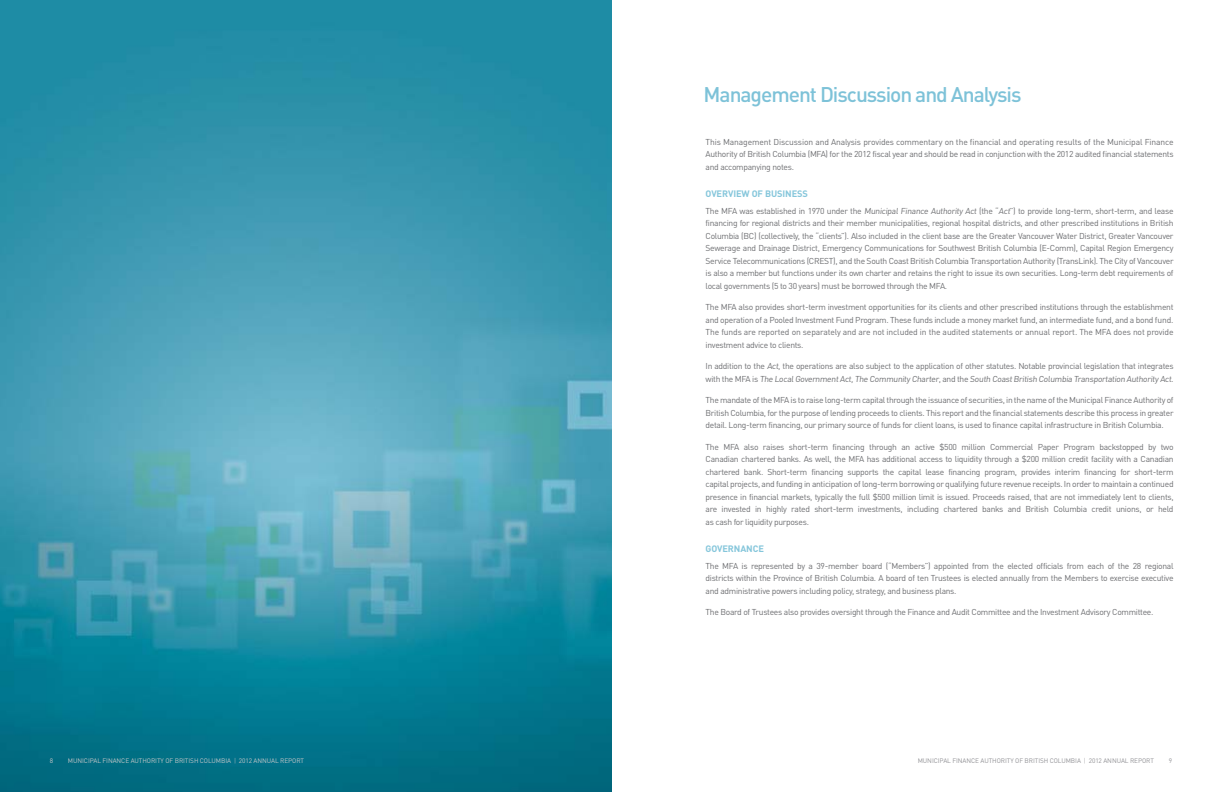
<style>
.page{position:relative;width:1224px;height:792px;background:#fff}
.page>*{position:absolute;margin:0;border:0;box-sizing:border-box;transform-origin:0 0}
.t1{font:500 21px "DINOT";letter-spacing:-.05em;color:#7dc2d8}
.t2{font:700 9.2px "DINOT";letter-spacing:-.01em;color:#85c6db}
.t3{font:8.5px/12.5px "DINOT";letter-spacing:-.035em;color:#6d6e71;text-align:justify}
.t4{font:6.5px "DINOT";letter-spacing:-.01em;color:#c5c6c8}
.t5{font:6.5px "DINOT";letter-spacing:-.01em;color:#919195}
.s1{font-style:italic}
.s2{font-weight:300}
</style>
<div class="page">
<img style="left:0;top:0;width:612px;height:792px">
<h1 class="t1" style="left:704px;top:81px;width:320px">Management Discussion and Analysis</h1>
<p class="t3" style="left:706px;top:135px;width:470px">This Management Discussion and Analysis provides commentary on the financial and operating results of the Municipal Finance Authority of British Columbia (MFA) for the 2012 fiscal year and should be read in conjunction with the 2012 audited financial statements and accompanying notes.</p>
<p class="t2" style="left:706px;top:187px;width:98px">OVERVI EW OF BUSI NESS</p>
<p class="t3" style="left:706px;top:204px;width:470px">The MFA was established in 1970 under the Municipal Finance Authority Act (the “<span class="s1">Act</span>”) to provide long-term, short-term, and lease financing for regional districts and their member municipalities, regional hospital districts, and other prescribed institutions in British Columbia (BC) (collectively, the “clients”). Also included in the client base are the Greater Vancouver Water District, Greater Vancouver Sewerage and Drainage District, Emergency Communications for Southwest British Columbia (E-Comm), Capital Region Emergency Service Telecommunications (CREST</p>
<p class="t3" style="left:706px;top:254px;width:470px;text-indent:128px">), and the South Coast British Columbia Transportation Authority (TransLink). The City of Vancouver is also a member but functions under its own charter and retains the right to issue its own securities. Long-term debt requirements of local governments (5 to 30 years) must be borrowed through the MFA.</p>
<p class="t3" style="left:706px;top:301px;width:470px">The MFA also provides short-term investment opportunities for its clients and other prescribed institutions through the establishment and operation of a Pooled I nvestment Fund Program. These funds include a money market fund, an intermediate fund, and a bond fund.<br>The funds are reported on separately and are not included in the audited statements or annual report. The MFA does not provide investment advice to clients.</p>
<p class="t3" style="left:706px;top:360px;width:471px">I n addition to the Act, the operations are also subject to the application of other statutes. N otable provincial legislation that integrates with the MFA is The LocalGovernmentAct,The Community Charter, and the South CoastBritish Columbia Transportation Authority Act.</p>
<p class="t3" style="left:706px;top:394px;width:470px">The mandate of the MFA is to raise long-term capital through the issuance of securities, in the name of the Municipal Finance Authority of British Columbia, for the purpose of lending proceeds to clients. This report and the financial statements describe this process in greater detail. Long-term financing, our primary source of funds for client loans, is used to finance capital infrastructure in British Columbia.</p>
<p class="t3" style="left:706px;top:440px;width:470px">The MFA also raises short-term financing through an active $500 million Commercial Paper Program backstopped by two Canadian chartered banks. As well, the MFA has additional access to liquidity through a $200 million credit facility with a Canadian chartered bank. Short-term financing supports the capital lease financing program, provides interim financing for short-term capital projects, and funding in anticipation of long-term borrowing or qualifying future revenue receipts. I n order to maintain a continued presence in financial markets, typically the full $500 million limit is issued. Proceeds raised, that are not immediately lent to clients, are invested in highly rated short-term investments, including chartered banks and British Columbia credit unions, or held as cash for liquidity purposes.</p>
<p class="t2" style="left:706px;top:542px;width:60px">GOVERNANCE</p>
<p class="t3" style="left:706px;top:559px;width:469px">The MFA is represented by a 39-member board (“Members”) appointed from the elected officials from each of the 28 regional districts within the Province of British Columbia. A board of ten Trustees is elected annually from the Members to exercise executive and administrative powers including policy, strategy, and business plans.</p>
<p class="t3" style="left:706px;top:606px;width:449px">The Board of Trustees also provides oversight through the Finance and Audit Committee and the I nvestment Advisory Committee.</p>
<p class="t4" style="left:50px;top:756px;width:5px">8</p>
<p class="t4" style="left:68px;top:756px;width:191px">Municipal Finance Authority of British Columbia <span class="s2">|</span> 2012 ANNUAL</p>
<p class="t4" style="left:280px;top:756px;width:5px">REPORT</p>
<p class="t5" style="left:918px;top:756px;width:191px">Municipal Finance Authority of British Columbia <span class="s2">|</span> 2012 ANNUAL</p>
<p class="t5" style="left:1130px;top:756px;width:5px">REPORT</p>
<p class="t5" style="left:1169px;top:756px;width:5px">9</p>
</div>
